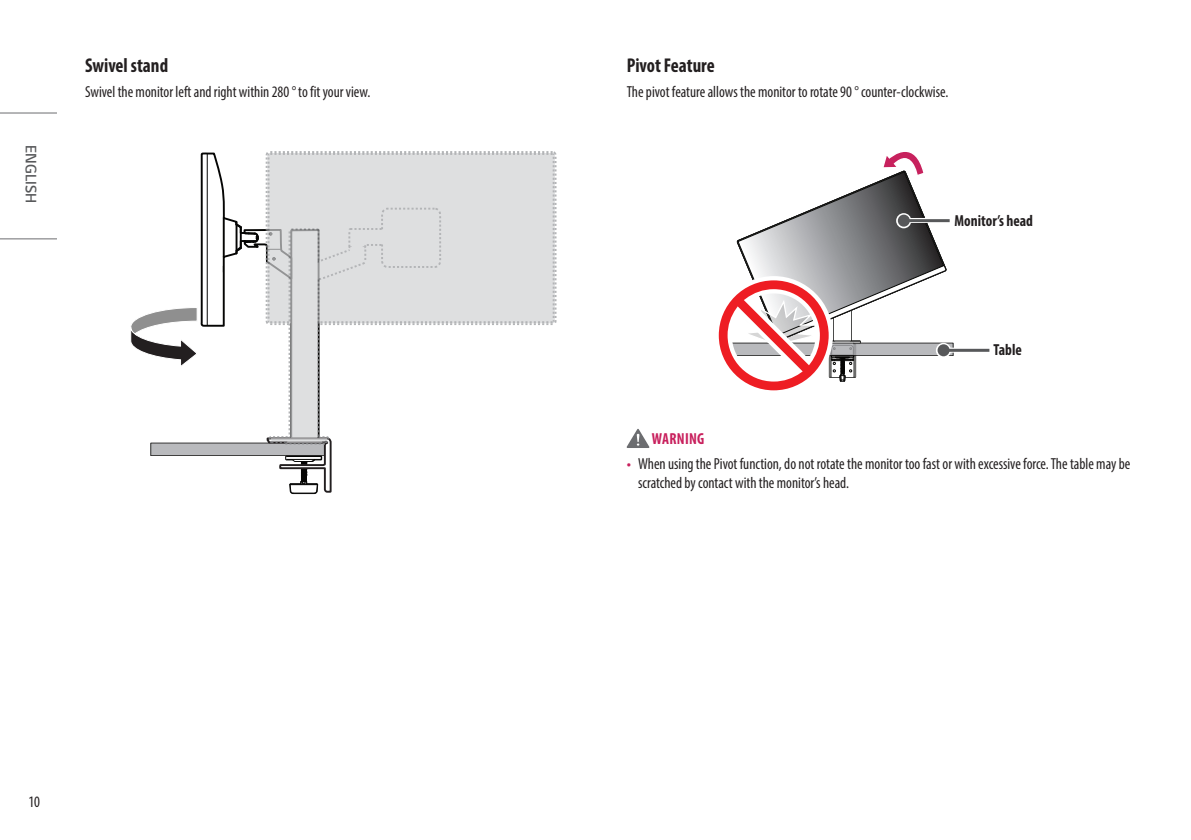
<style>
.page{position:relative;width:1191px;height:840px;background:#fff}
.page>*{position:absolute;margin:0;border:0;box-sizing:border-box;transform-origin:0 0}
.Title3{font:700 condensed 20px "Myriad Pro";color:#231f20;scale:.95 1}
.Body{font:condensed 16px/19.2px "Myriad Pro";color:#231f20;scale:.95 1}
.t1{font:700 condensed 16px "Myriad Pro";color:#231f20;scale:.95 1}
.t2{font:300 16px "LG Smart";color:#57585a;scale:.95 1}
.Warning{font:700 condensed 16px "Myriad Pro";letter-spacing:.02em;color:#c8205d;scale:.95 1}
.s1{font-family:"LG Smart";font-stretch:normal;color:#c8205d}
</style>
<div class="page">
<hr style="left:0;top:112px;width:57px;height:1px;background:#6c6d70">
<hr style="left:0;top:238px;width:57px;height:1px;background:#6c6d70">
<div style="left:439px;top:153px;width:115px;height:170px;background:#dedfe0"></div>
<svg style="left:130px;top:152px;width:309px;height:342px"></svg>
<svg style="left:269px;top:207px;width:172px;height:237px;fill:#dedfe0"></svg>
<svg style="left:718px;top:152px;width:228px;height:239px"></svg>
<svg style="left:911px;top:218px;width:39px;height:5px"></svg>
<svg style="left:896px;top:213px;width:15px;height:15px"></svg>
<hr style="left:903px;top:219px;width:46px;height:3px;background:#57585a">
<div style="left:897px;top:214px;width:13px;height:12px;background:#57585a;border-radius:50%"></div>
<svg style="left:951px;top:347px;width:39px;height:5px"></svg>
<svg style="left:935px;top:342px;width:16px;height:16px"></svg>
<hr style="left:943px;top:348px;width:46px;height:3px;background:#57585a">
<div style="left:937px;top:344px;width:12px;height:12px;background:#57585a;border-radius:50%"></div>
<svg style="left:626px;top:429px;width:23px;height:19px"></svg>
<p class="t2" style="left:42px;top:145px;width:62px;rotate:90deg">ENGLISH</p>
<p class="Title3" style="left:85px;top:53px;width:89px">Swivel stand</p>
<p class="Body" style="left:85px;top:81px;width:302px">Swivel the monitor left and right within 280 ° to fit your view.</p>
<p class="Body" style="left:28px;top:791px;width:14px">10</p>
<p class="Title3" style="left:626px;top:53px;width:94px">Pivot Feature</p>
<p class="Body" style="left:626px;top:81px;width:340px">The pivot feature allows the monitor to rotate 90 ° counter-clockwise.</p>
<p class="t1" style="left:954px;top:210px;width:84px">Monitor’s head</p>
<p class="t1" style="left:993px;top:339px;width:31px">Table</p>
<p class="Warning" style="left:652px;top:428px;width:57px">WARNING</p>
<p class="Body" style="left:638px;top:453px;width:520px;text-indent:-11px"><span class="s1">•</span> When using the Pivot function, do not rotate the monitor too fast or with excessive force. The table may be scratched by contact with the monitor’s head.</p>
</div>
